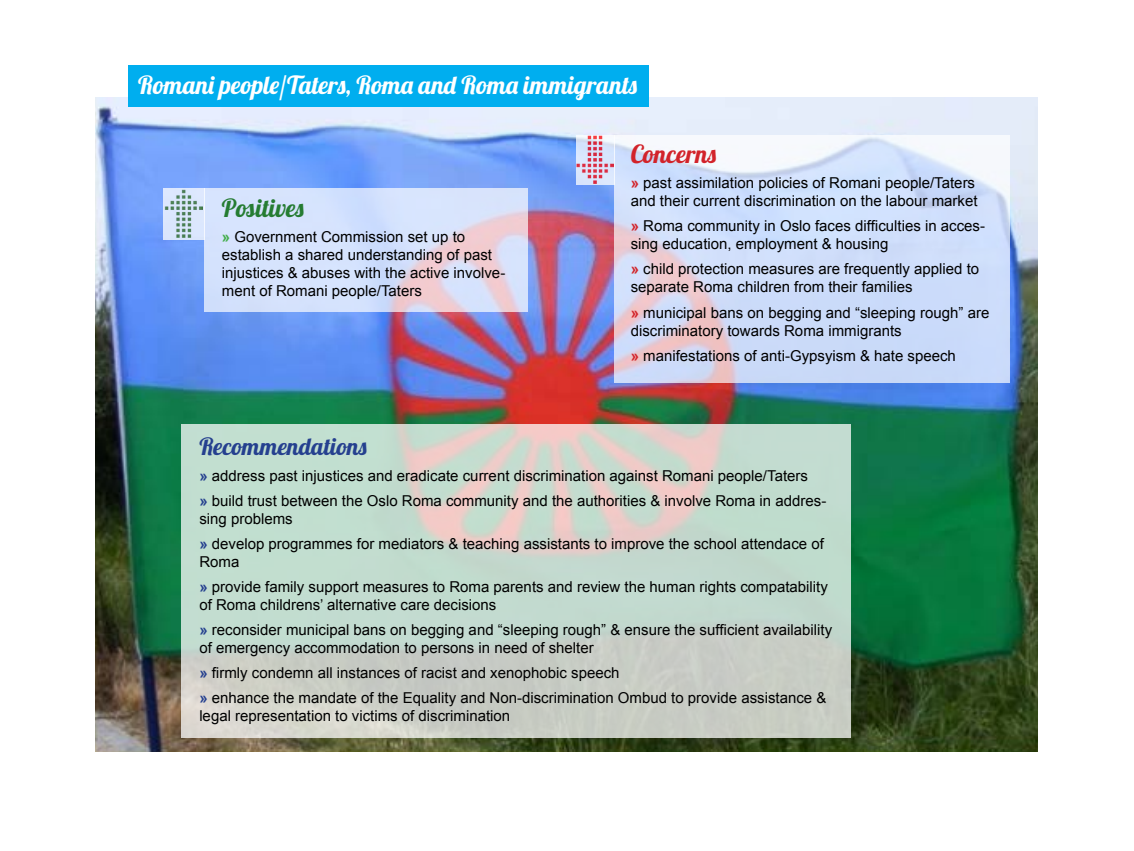
<style>
.page{position:relative;width:1134px;height:851px;background:#fff}
.page>*{position:absolute;margin:0;border:0;box-sizing:border-box;transform-origin:0 0}
.t1{font:25px "Lobster 1.4";color:#fff}
.t2{font:25px "Lobster 1.4";letter-spacing:.01em;color:#257c32}
.t3{font:25px "Lobster 1.4";color:#d2232a}
.t4{font:23.75px "Lobster 1.4";letter-spacing:.01em;color:#25408f}
.t5{font:15px/18px "Arial";color:#000}
.s1{font-weight:700;color:#41ad49}
.s2{font-weight:700;color:#d2232a}
.s3{font-weight:700;color:#25408f}
</style>
<div class="page">
<img style="left:96px;top:97px;width:942px;height:654px">
<svg style="left:615px;top:135px;width:395px;height:248px;background:#d3def6"></svg>
<svg style="left:181px;top:423px;width:669px;height:314px;background:#c8d5ca"></svg>
<svg style="left:204px;top:188px;width:324px;height:124px;background:#d8def6"></svg>
<svg style="left:576px;top:135px;width:39px;height:49px"></svg>
<img style="left:576px;top:136px;width:37px;height:47px">
<div style="left:163px;top:188px;width:41px;height:52px;background:linear-gradient(to right,#d9e4fc,#d9e5fc)"></div>
<img style="left:165px;top:189px;width:37px;height:48px">
<div style="left:128px;top:66px;width:520px;height:41px;background:#00aeef"></div>
<h1 class="t1" style="left:138px;top:69px;width:500px">Romani people/Taters, Roma and Roma immigrants</h1>
<h1 class="t2" style="left:222px;top:192px;width:83px">Positives</h1>
<p class="t5" style="left:222px;top:228px;width:285px"><span class="s1">»</span> Government Commission set up to establish a shared understanding of past injustices &amp; abuses with the active involve&shy;ment of Romani people/Taters</p>
<h1 class="t3" style="left:631px;top:138px;width:87px">Concerns</h1>
<p class="t5" style="left:631px;top:174px;width:348px"><span class="s2">»</span> past assimilation policies of Romani people/Taters and their current discrimination on the labour market</p>
<p class="t5" style="left:631px;top:217px;width:356px"><span class="s2">»</span> Roma community in Oslo faces difficulties in acces&shy;sing education, employment &amp; housing</p>
<p class="t5" style="left:631px;top:260px;width:350px"><span class="s2">»</span> child protection measures are frequently applied to separate Roma children from their families</p>
<p class="t5" style="left:631px;top:303px;width:360px"><span class="s2">»</span> municipal bans on begging and “sleeping rough” are discriminatory towards Roma immigrants</p>
<p class="t5" style="left:631px;top:346px;width:327px"><span class="s2">»</span> manifestations of anti-Gypsyism &amp; hate speech</p>
<h2 class="t4" style="left:199px;top:431px;width:169px">Recommendations</h2>
<p class="t5" style="left:199px;top:463px;width:628px;line-height:25.1px"><span class="s3">»</span> address past injustices and eradicate current discrimination against Romani people/Taters<br><span class="s3">»</span> build trust between the Oslo Roma community and the authorities &amp; involve Roma in addres-</p>
<p class="t5" style="left:199px;top:506px;width:626px;line-height:25.1px">sing problems<br><span class="s3">»</span> develop programmes for mediators &amp; teaching assistants to improve the school attendace of</p>
<p class="t5" style="left:199px;top:549px;width:630px;line-height:25.1px">Roma<br><span class="s3">»</span> provide family support measures to Roma parents and review the human rights compatability</p>
<p class="t5" style="left:199px;top:592px;width:634px;line-height:25.1px">of Roma childrens’ alternative care decisions<br><span class="s3">»</span> reconsider municipal bans on begging and “sleeping rough” &amp; ensure the sufficient availability</p>
<p class="t5" style="left:199px;top:635px;width:628px;line-height:25.1px">of emergency accommodation to persons in need of shelter<br><span class="s3">»</span> firmly condemn all instances of racist and xenophobic speech<br><span class="s3">»</span> enhance the mandate of the Equality and Non-discrimination Ombud to provide assistance &amp;</p>
<p class="t5" style="left:199px;top:707px;width:312px">legal representation to victims of discrimination</p>
</div>
